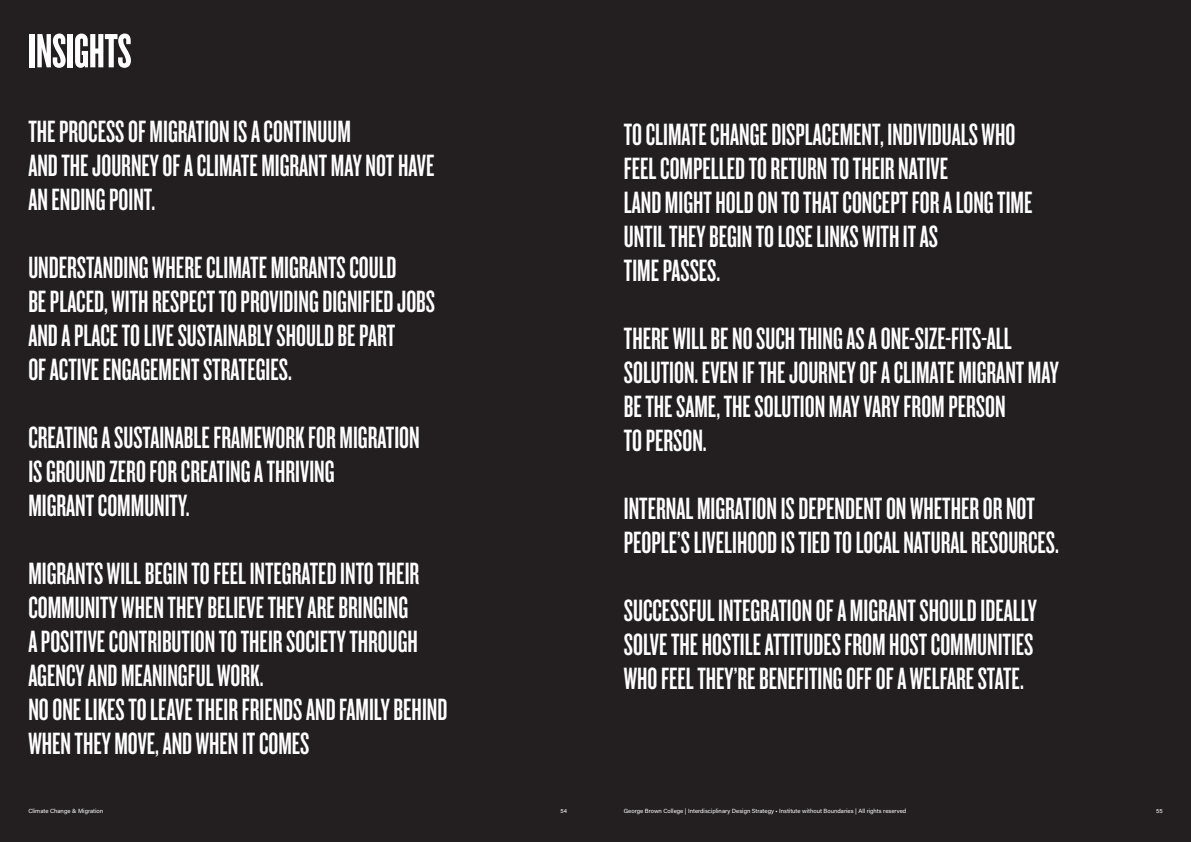
<style>
.page{position:relative;width:1191px;height:842px;background:#231f20}
.page>*{position:absolute;margin:0;border:0;box-sizing:border-box;transform-origin:0 0}
.t1{font:50px "Knockout HTF67 Full Bantamwt";color:#fff}
.t2{font:32px/34px "Knockout HTF47 Bantamweight";color:#fff}
.t3{font:6px "Acumin Pro";color:#fff}
</style>
<div class="page">
<h1 class="t1" style="left:28px;top:26px;width:105px">INSIGHTS</h1>
<p class="t2" style="left:28px;top:115px;width:407px">THE PROCESS OF MIGRATION IS A CONTINUUM<br>AND THE JOURNEY OF A CLIMATE MIGRANT MAY NOT HAVE<br>AN ENDING POINT.</p>
<p class="t2" style="left:28px;top:251px;width:408px">UNDERSTANDING WHERE CLIMATE MIGRANTS COULD<br>BE PLACED, WITH RESPECT TO PROVIDING DIGNIFIED JOBS AND A PLACE TO LIVE SUSTAINABLY SHOULD BE PART<br>OF ACTIVE ENGAGEMENT STRATEGIES.</p>
<p class="t2" style="left:28px;top:421px;width:393px">CREATING A SUSTAINABLE FRAMEWORK FOR MIGRATION<br>IS GROUND ZERO FOR CREATING A THRIVING<br>MIGRANT COMMUNITY.</p>
<p class="t2" style="left:28px;top:557px;width:420px">MIGRANTS WILL BEGIN TO FEEL INTEGRATED INTO THEIR COMMUNITY WHEN THEY BELIEVE THEY ARE BRINGING<br>A POSITIVE CONTRIBUTION TO THEIR SOCIETY THROUGH AGENCY AND MEANINGFUL WORK.<br>NO ONE LIKES TO LEAVE THEIR FRIENDS AND FAMILY BEHIND WHEN THEY MOVE, AND WHEN IT COMES</p>
<p class="t2" style="left:624px;top:118px;width:410px">TO CLIMATE CHANGE DISPLACEMENT, INDIVIDUALS WHO FEEL COMPELLED TO RETURN TO THEIR NATIVE<br>LAND MIGHT HOLD ON TO THAT CONCEPT FOR A LONG TIME UNTIL THEY BEGIN TO LOSE LINKS WITH IT AS<br>TIME PASSES.</p>
<p class="t2" style="left:624px;top:322px;width:437px">THERE WILL BE NO SUCH THING AS A ONE-SIZE-FITS-ALL SOLUTION. EVEN IF THE JOURNEY OF A CLIMATE MIGRANT MAY BE THE SAME, THE SOLUTION MAY VARY FROM PERSON<br>TO PERSON.</p>
<p class="t2" style="left:624px;top:492px;width:436px">INTERNAL MIGRATION IS DEPENDENT ON WHETHER OR NOT<br>PEOPLE’S LIVELIHOOD IS TIED TO LOCAL NATURAL RESOURCES.</p>
<p class="t2" style="left:624px;top:594px;width:414px;text-align:justify">SUCCESSFUL INTEGRATION OF A MIGRANT SHOULD IDEALLY SOLVE THE HOSTILE ATTITUDES FROM HOST COMMUNITIES WHO FEEL THEY’RE BENEFITING OFF OF A WELFARE STATE.</p>
<p class="t3" style="left:28px;top:807px;width:76px">Climate Change &amp; Migration</p>
<p class="t3" style="left:560px;top:807px;width:8px">54</p>
<p class="t3" style="left:624px;top:807px;width:284px">George Brown College | Interdisciplinary Design Strategy • Institute without Boundaries | All rights reserved</p>
<p class="t3" style="left:1156px;top:807px;width:8px">55</p>
</div>
